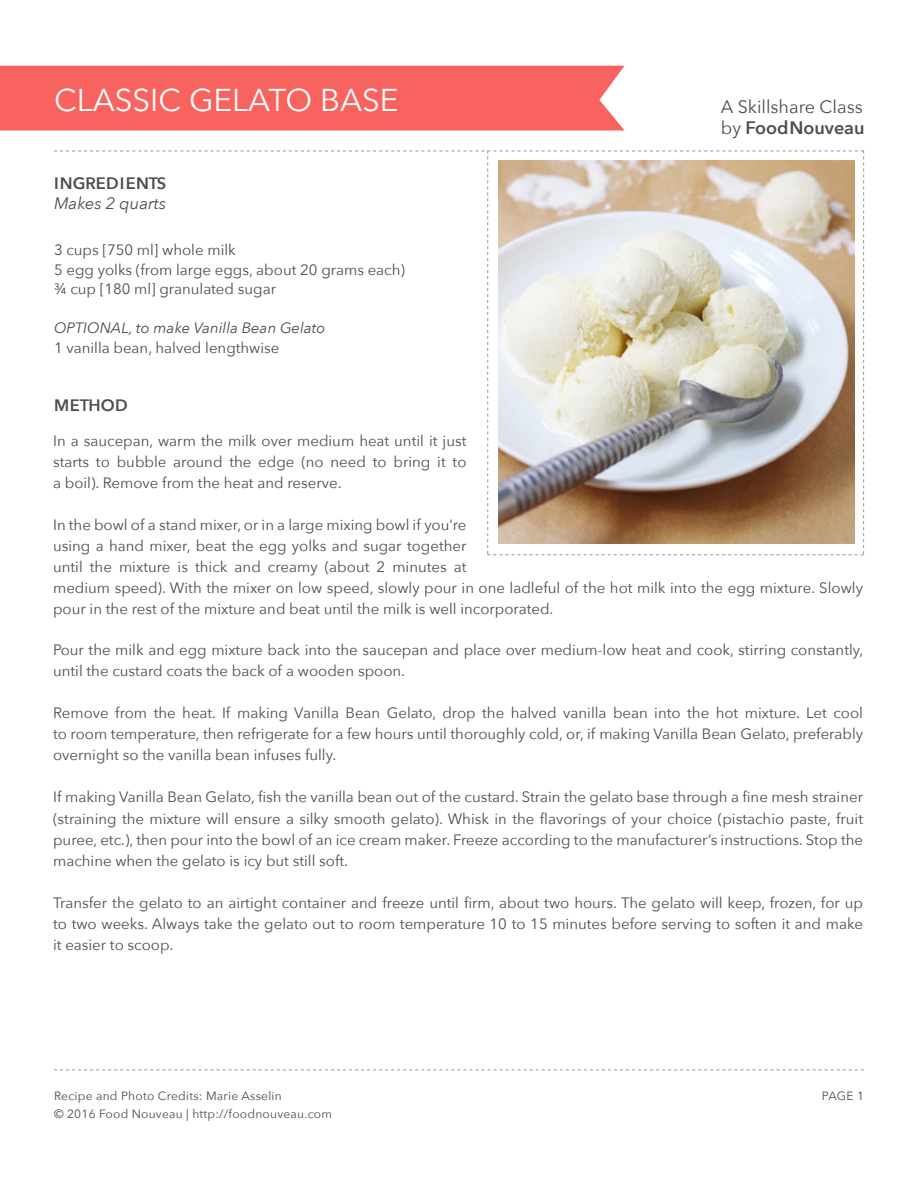
<style>
.page{position:relative;width:918px;height:1188px;background:#fff}
.page>*{position:absolute;margin:0;border:0;box-sizing:border-box;transform-origin:0 0}
.t1{font:31.5px "Avenir Next";color:#fff}
.t2{font:18px/21.6px "Avenir Next";color:#4d4d4f}
.t3{font:600 16.5px "Avenir Next";color:#4d4d4f}
.t4{font:italic 16.5px "Avenir Next";color:#4d4d4f}
.t5{font:15px/21px "Avenir Next";color:#4d4d4f;text-align:justify}
.t6{font:italic 15px "Avenir Next";color:#4d4d4f}
.t7{font:12px/18px "Avenir Next";letter-spacing:.02em;color:#4d4d4f}
.s1{font-weight:600}
</style>
<div class="page">
<svg style="left:54px;top:151px;width:810px;height:404px"></svg>
<svg style="left:54px;top:1070px;width:810px;height:1px"></svg>
<img style="left:498px;top:161px;width:357px;height:382px">
<div style="left:0;top:66px;width:625px;height:65px;background:#f8635f"></div>
<h1 class="t1" style="left:54px;top:73px;width:346px">CLASSIC GELATO BASE</h1>
<p class="t2" style="left:721px;top:95px;width:145px">A Skillshare Class by <span class="s1">Food Nouveau</span></p>
<p class="t3" style="left:54px;top:170px;width:114px">INGREDIENTS</p>
<p class="t4" style="left:54px;top:190px;width:114px">Makes 2 quarts</p>
<p class="t5" style="left:54px;top:240px;width:353px;line-height:19.5px;text-align:left">3 cups [750 ml] whole milk<br>5 egg yolks (from large eggs, about 20 grams each) ¾ cup [180 ml] granulated sugar</p>
<p class="t6" style="left:54px;top:315px;width:273px">OPTIONAL, to make Vanilla Bean Gelato</p>
<p class="t5" style="left:54px;top:336px;width:227px">1 vanilla bean, halved lengthwise</p>
<p class="t3" style="left:54px;top:391px;width:75px">METHOD</p>
<p class="t5" style="left:53px;top:429px;width:415px">In a saucepan, warm the milk over medium heat until it just starts to bubble around the edge (no need to bring it to a boil). Remove from the heat and reserve.</p>
<p class="t5" style="left:53px;top:513px;width:811px;text-align:left">In the bowl of a stand mixer, or in a large mixing bowl if you’re<br>using a hand mixer, beat the egg yolks and sugar together<br>until the mixture is thick and creamy (about 2 minutes at<br>medium speed). With the mixer on low speed, slowly pour in one ladleful of the hot milk into the egg mixture. Slowly pour in the rest of the mixture and beat until the milk is well incorporated.</p>
<p class="t5" style="left:53px;top:639px;width:812px">Pour the milk and egg mixture back into the saucepan and place over medium-low heat and cook, stirring constantly, until the custard coats the back of a wooden spoon.</p>
<p class="t5" style="left:53px;top:702px;width:812px">Remove from the heat. If making Vanilla Bean Gelato, drop the halved vanilla bean into the hot mixture. Let cool to room temperature, then refrigerate for a few hours until thoroughly cold, or, if making Vanilla Bean Gelato, preferably overnight so the vanilla bean infuses fully.</p>
<p class="t5" style="left:53px;top:786px;width:812px">If making Vanilla Bean Gelato, fish the vanilla bean out of the custard. Strain the gelato base through a fine mesh strainer (straining the mixture will ensure a silky smooth gelato). Whisk in the flavorings of your choice (pistachio paste, fruit puree, etc.), then pour into the bowl of an ice cream maker. Freeze according to the manufacturer’s instructions. Stop the machine when the gelato is icy but still soft.</p>
<p class="t5" style="left:53px;top:891px;width:812px">Transfer the gelato to an airtight container and freeze until firm, about two hours. The gelato will keep, frozen, for up to two weeks. Always take the gelato out to room temperature 10 to 15 minutes before serving to soften it and make it easier to scoop.</p>
<p class="t7" style="left:54px;top:1087px;width:280px">Recipe and Photo Credits: Marie Asselin<br>© 2016 Food Nouveau | http://foodnouveau.com</p>
<p class="t7" style="left:822px;top:1087px;width:44px">PAGE 1</p>
</div>
